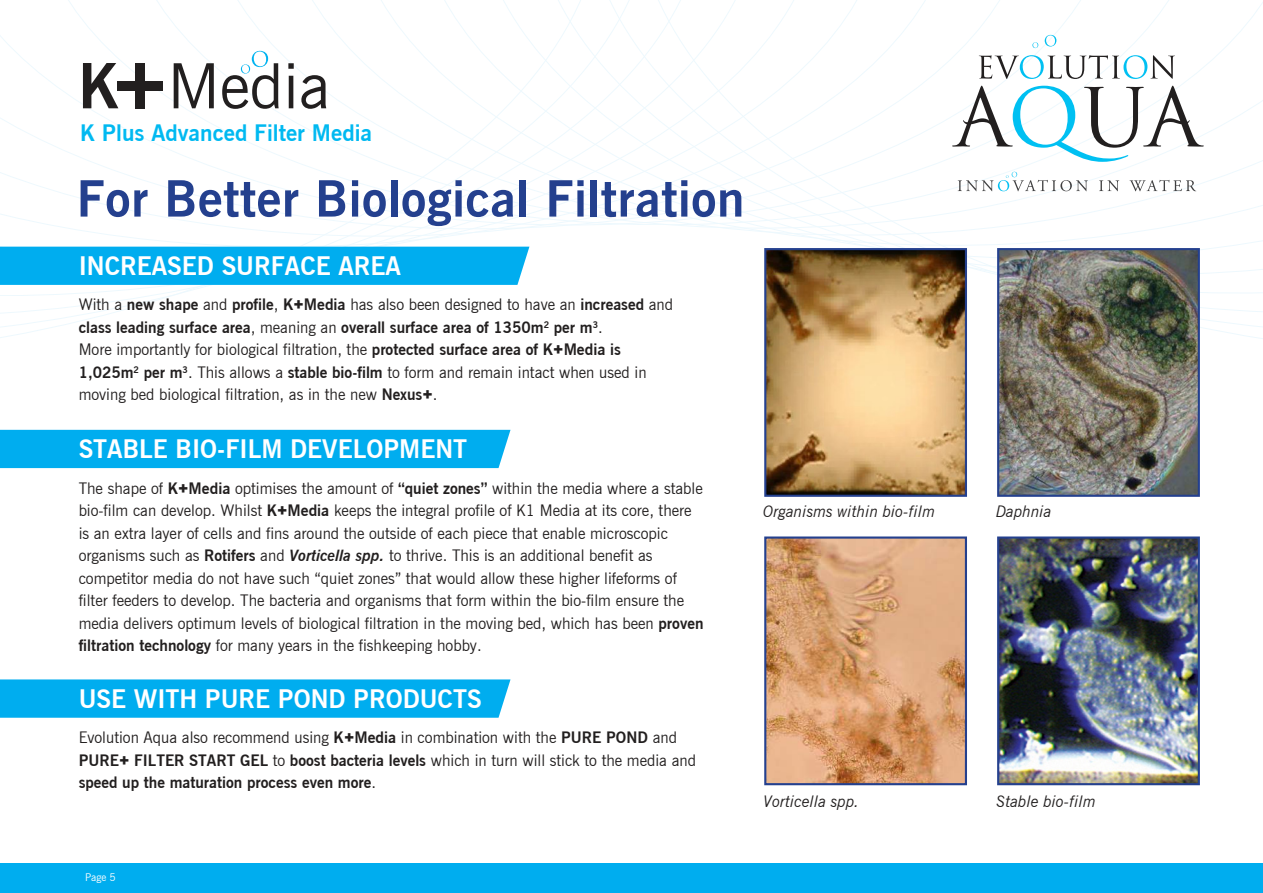
<style>
.page{position:relative;width:1263px;height:893px;background:#fff}
.page>*{position:absolute;margin:0;border:0;box-sizing:border-box;transform-origin:0 0}
.t1{font:700 49.95px "News Gothic BT";letter-spacing:.01em;color:#24408e}
.t2{font:700 25.5px "News Gothic BT";color:#fff}
.t3{font:700 22.65px "News Gothic BT";color:#00b9f1}
.t4{font:15.75px/22.5px "News Gothic BT";color:#221f1f}
.t5{font:italic 15.75px "News Gothic BT";color:#221f1f}
.t6{font:10.5px "News Gothic BT";color:#fff}
.s1{font-weight:700}
.s2{font-family:"Arial";font-weight:900}
.s3{font-weight:700;font-style:italic}
</style>
<div class="page">
<svg style="left:475px;top:0;width:56px;height:248px"></svg>
<svg style="left:634px;top:0;width:629px;height:339px"></svg>
<div style="left:0;top:247px;width:529px;height:38px;background:#00adef"></div>
<div style="left:0;top:430px;width:510px;height:38px;background:#00adef"></div>
<div style="left:0;top:679px;width:510px;height:39px;background:#00adef"></div>
<svg style="left:979px;top:55px;width:196px;height:24px"></svg>
<svg style="left:1045px;top:35px;width:11px;height:12px"></svg>
<svg style="left:1032px;top:42px;width:6px;height:6px"></svg>
<svg style="left:952px;top:86px;width:252px;height:76px"></svg>
<svg style="left:1099px;top:180px;width:20px;height:11px"></svg>
<svg style="left:1129px;top:180px;width:67px;height:11px"></svg>
<svg style="left:958px;top:172px;width:130px;height:19px"></svg>
<div style="left:0;top:863px;width:1263px;height:30px;background:#00adef"></div>
<svg style="left:83px;top:63px;width:35px;height:45px"></svg>
<svg style="left:174px;top:63px;width:40px;height:45px"></svg>
<svg style="left:288px;top:63px;width:6px;height:45px"></svg>
<svg style="left:301px;top:75px;width:25px;height:34px"></svg>
<svg style="left:222px;top:51px;width:57px;height:58px"></svg>
<div style="left:135px;top:63px;width:9px;height:45px;background:#221f1f"></div>
<div style="left:117px;top:81px;width:45px;height:9px;background:#221f1f"></div>
<img style="left:767px;top:251px;width:197px;height:243px">
<div style="left:764px;top:248px;width:203px;height:249px;border:2px solid #24408e"></div>
<img style="left:767px;top:539px;width:197px;height:243px">
<div style="left:764px;top:536px;width:203px;height:249px;border:2px solid #24408e"></div>
<img style="left:1000px;top:251px;width:197px;height:243px">
<div style="left:997px;top:248px;width:203px;height:249px;border:2px solid #24408e"></div>
<img style="left:1000px;top:539px;width:197px;height:243px">
<div style="left:997px;top:536px;width:203px;height:249px;border:2px solid #24408e"></div>
<h3 class="t3" style="left:80px;top:119px;width:294px">K Plus Advanced Filter Media</h3>
<h1 class="t1" style="left:77px;top:169px;width:669px">For Better Biological Filtration</h1>
<h2 class="t2" style="left:79px;top:251px;width:324px">INCREASED SURFACE AREA</h2>
<p class="t4" style="left:79px;top:293px;width:596px">With a <span class="s1">new shape</span> and <span class="s1">profile</span>, <span class="s1">K</span><span class="s2">+</span><span class="s1">Media</span> has also been designed to have an <span class="s1">increased</span> and <span class="s1">class leading surface area</span>, meaning an <span class="s1">overall surface area of 1350m</span><sup>2</sup> <span class="s1">per m</span><sup>3</sup>.<br>More importantly for biological filtration, the <span class="s1">protected surface area of K</span><span class="s2">+</span><span class="s1">Media is 1,025m</span><sup>2</sup> <span class="s1">per m</span><sup>3</sup>. This allows a <span class="s1">stable bio-film</span> to form and remain intact when used in moving bed biological filtration, as in the new <span class="s1">Nexus</span><span class="s2">+</span>.</p>
<h2 class="t2" style="left:79px;top:434px;width:390px">STABLE BIO-FILM DEVELOPMENT</h2>
<p class="t4" style="left:79px;top:476px;width:626px">The shape of <span class="s1">K</span><span class="s2">+</span><span class="s1">Media</span> optimises the amount of <span class="s1">“quiet zones”</span> within the media where a stable bio-film can develop. Whilst <span class="s1">K</span><span class="s2">+</span><span class="s1">Media</span> keeps the integral profile of K1 Media at its core, there is an extra layer of cells and fins around the outside of each piece that enable microscopic organisms such as <span class="s1">Rotifers</span> and <span class="s3">Vorticella spp.</span> to thrive. This is an additional benefit as competitor media do not have such “quiet zones” that would allow these higher lifeforms of filter feeders to develop. The bacteria and organisms that form within the bio-film ensure the media delivers optimum levels of biological filtration in the moving bed, which has been <span class="s1">proven filtration technology</span> for many years in the fishkeeping hobby.</p>
<h2 class="t2" style="left:79px;top:683px;width:405px">USE WITH PURE POND PRODUCTS</h2>
<p class="t4" style="left:79px;top:726px;width:619px">Evolution Aqua also recommend using <span class="s1">K</span><span class="s2">+</span><span class="s1">Media</span> in combination with the <span class="s1">PURE POND</span> and<br><span class="s1">PURE</span><span class="s2">+</span> <span class="s1">FILTER START GEL</span> to <span class="s1">boost bacteria levels</span> which in turn will stick to the media and <span class="s1">speed up the maturation process even more</span>.</p>
<p class="t5" style="left:763px;top:502px;width:173px">Organisms within bio-film</p>
<p class="t5" style="left:763px;top:792px;width:98px">Vorticella spp.</p>
<p class="t6" style="left:85px;top:870px;width:32px">Page 5</p>
<p class="t5" style="left:996px;top:502px;width:57px">Daphnia</p>
<p class="t5" style="left:996px;top:792px;width:101px">Stable bio-film</p>
</div>
